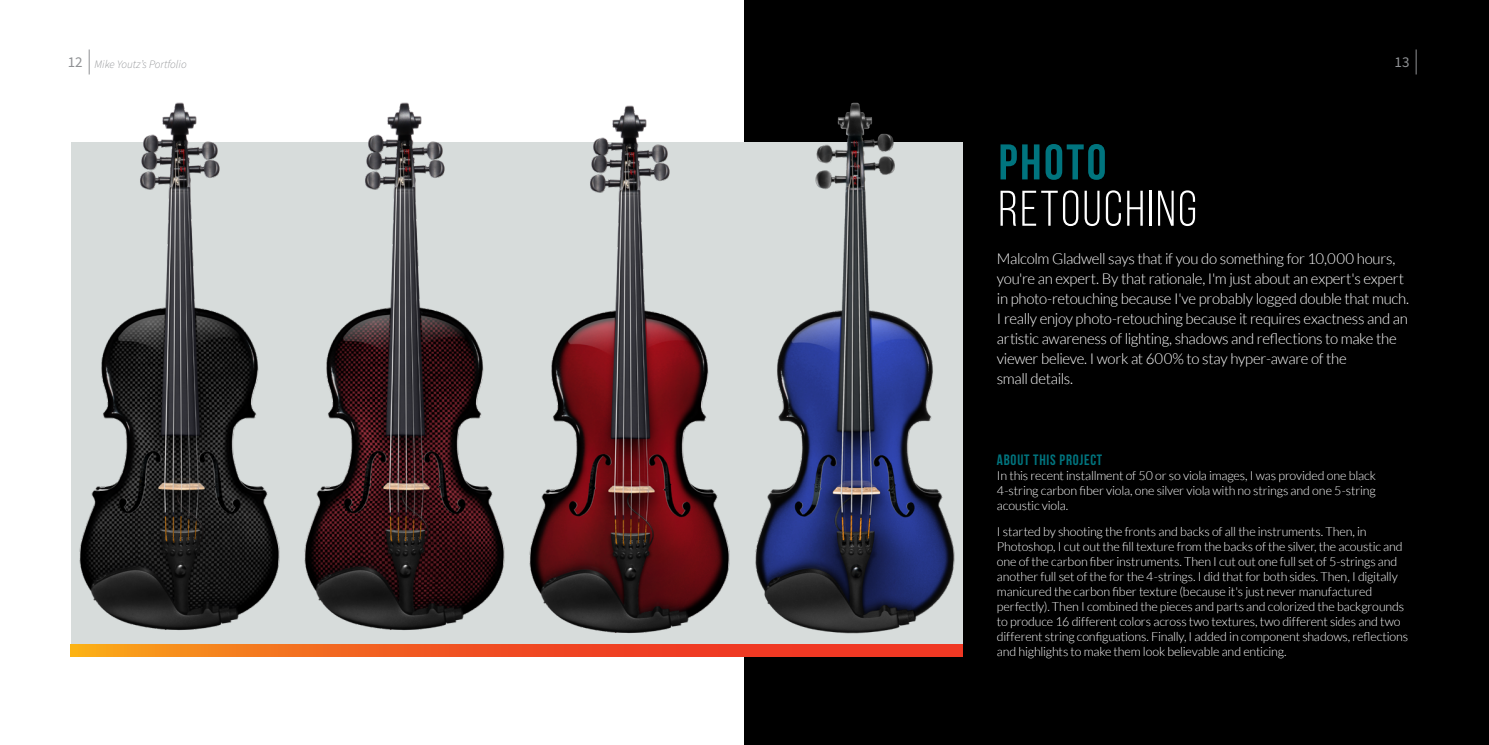
<style>
.page{position:relative;width:1489px;height:745px;background:#fff}
.page>*{position:absolute;margin:0;border:0;box-sizing:border-box;transform-origin:0 0}
.t1{font:50px "Bebas Neue";letter-spacing:.05em;color:#fff}
.t2{font:700 50px "Bebas Neue";letter-spacing:.05em;color:#00747e}
.t3{font:300 15px/20px "Lato";letter-spacing:-.02em;color:#fff}
.t4{font:700 15px "Bebas Neue";letter-spacing:.05em;color:#00747e}
.t5{font:15px "Source Sans Pro";color:#8f9194}
.t6{font:300 12.5px/15px "Lato";letter-spacing:-.015em;color:#fff;text-align:justify}
.t7{font:italic 300 11.25px "Source Sans Pro";color:#8f9194}
.s1{font-weight:400;font-style:normal;font-size:15px}
</style>
<div class="page">
<div style="left:744px;top:0;width:744px;height:744px;background:#000"></div>
<div style="left:71px;top:142px;width:891px;height:514px;background:#d7dcdb"></div>
<img style="left:79px;top:102px;width:201px;height:529px">
<img style="left:304px;top:102px;width:201px;height:529px">
<img style="left:529px;top:105px;width:201px;height:529px">
<img style="left:755px;top:102px;width:200px;height:532px">
<svg style="left:71px;top:644px;width:891px;height:12px;background:#f15820"></svg>
<svg style="left:89px;top:49px;width:1px;height:25px"></svg>
<svg style="left:1415px;top:49px;width:1px;height:25px"></svg>
<p class="t7" style="left:68px;top:57px;width:120px"><span class="s1">12</span> Mike Youtz’s Portfolio</p>
<p class="t5" style="left:1394px;top:52px;width:16px">13</p>
<h1 class="t2" style="left:998px;top:135px;width:109px">Photo</h1>
<h1 class="t1" style="left:998px;top:181px;width:200px">RETOUCHING</h1>
<p class="t3" style="left:996px;top:248px;width:414px">Malcolm Gladwell says that if you do something for 10,000 hours, you're an expert. By that rationale, I'm just about an expert's expert in photo-retouching because I've probably logged double that much.<br>I really enjoy photo-retouching because it requires exactness and an artistic awareness of lighting, shadows and reflections to make the viewer believe. I work at 600% to stay hyper-aware of the<br>small details.</p>
<p class="t4" style="left:996px;top:451px;width:107px">ABOUT THIS PROJECT</p>
<p class="t6" style="left:996px;top:467px;width:380px">In this recent installment of 50 or so viola images, I was provided one black 4-string carbon fiber viola, one silver viola with no strings and one 5-string acoustic viola.</p>
<p class="t6" style="left:996px;top:524px;width:413px;text-align:left">I started by shooting the fronts and backs of all the instruments. Then, in Photoshop, I cut out the fill texture from the backs of the silver, the acoustic and one of the carbon fiber instruments. Then I cut out one full set of 5-strings and another full set of the for the 4-strings. I did that for both sides. Then, I digitally manicured the carbon fiber texture (because it's just never manufactured perfectly). Then I combined the pieces and parts and colorized the backgrounds to produce 16 different colors across two textures, two different sides and two different string configuations. Finally, I added in component shadows, reflections and highlights to make them look believable and enticing.</p>
</div>
